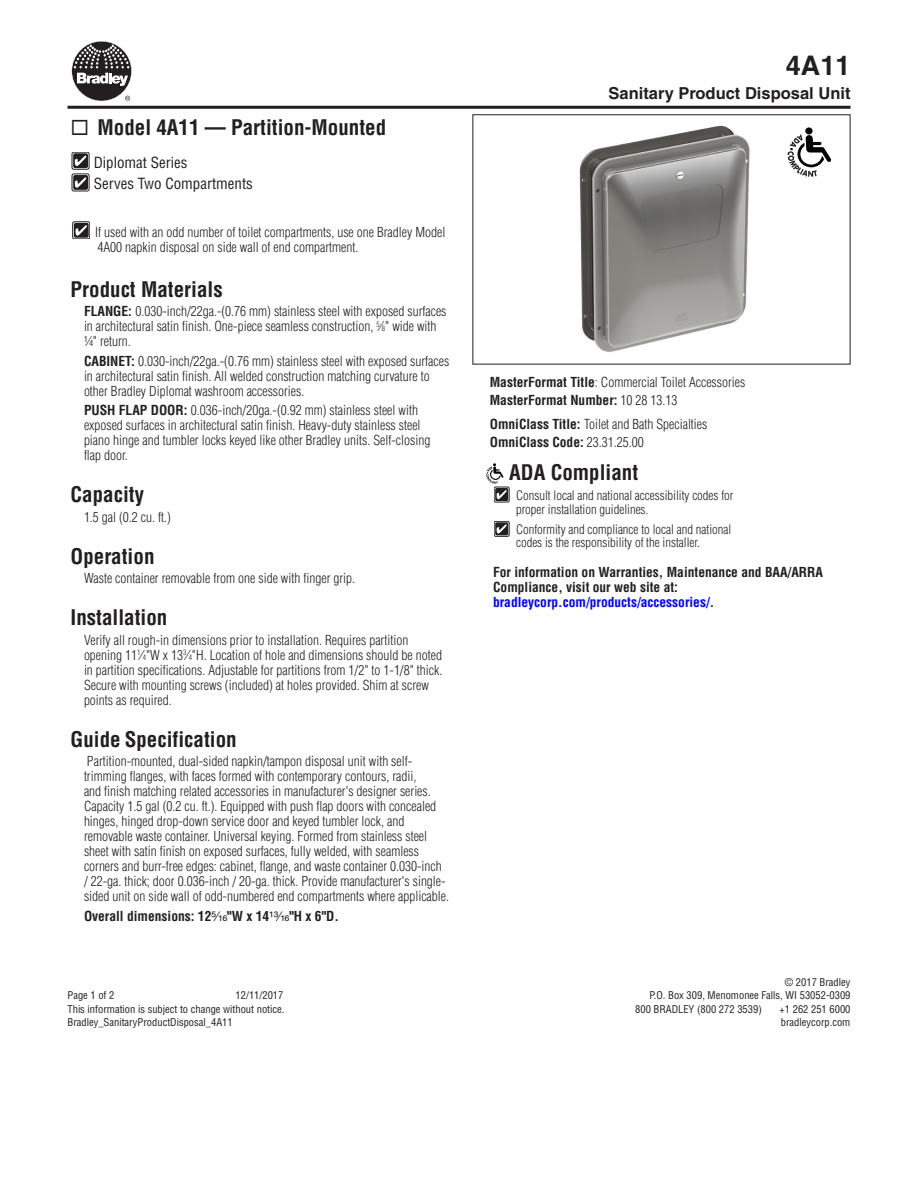
<style>
.page{position:relative;width:918px;height:1188px;background:#fff}
.page>*{position:absolute;margin:0;border:0;box-sizing:border-box;transform-origin:0 0}
.t1{font:700 27px "Helvetica";color:#231f20}
.Head{font:700 condensed 21px "Helvetica";color:#231f20}
.t2{font:700 16.5px "Helvetica";color:#231f20}
.t3{font:condensed 15px "Helvetica";color:#231f20}
.Text{font:300 condensed 13.5px/15px "Helvetica";color:#231f20}
.Text-2{font:700 condensed 13.5px/15px "Helvetica";color:#231f20}
.t4{font:300 condensed 12.75px/13.5px "Helvetica";color:#231f20}
.left_footer{font:condensed 10.5px/13.5px "Helvetica";color:#231f20}
.s1{font-weight:700}
.s2{font-size:7.35px}
.s3{font-family:"Helvetica Fraction";font-weight:400;font-stretch:normal}
.s4{font-weight:300}
.s5{color:#00f}
</style>
<div class="page">
<hr style="left:68px;top:106px;width:782px;height:3px;background:#231f20">
<svg style="left:72px;top:41px;width:60px;height:60px"></svg>
<div style="left:73px;top:153px;width:15px;height:15px;background:#231f20;border-radius:2px"></div>
<svg style="left:75px;top:156px;width:11px;height:10px"></svg>
<div style="left:72px;top:152px;width:17px;height:17px;border:1px solid #231f20;border-radius:2px"></div>
<div style="left:73px;top:175px;width:15px;height:15px;background:#231f20;border-radius:2px"></div>
<svg style="left:75px;top:177px;width:11px;height:11px"></svg>
<div style="left:72px;top:174px;width:17px;height:17px;border:1px solid #231f20;border-radius:2px"></div>
<img style="left:579px;top:125px;width:171px;height:227px">
<svg style="left:495px;top:488px;width:13px;height:13px"></svg>
<svg style="left:497px;top:490px;width:10px;height:9px"></svg>
<div style="left:494px;top:487px;width:15px;height:15px;border:1px solid #231f20;border-radius:2px"></div>
<svg style="left:486px;top:463px;width:17px;height:21px"></svg>
<svg style="left:495px;top:522px;width:13px;height:13px"></svg>
<svg style="left:497px;top:524px;width:10px;height:10px"></svg>
<div style="left:494px;top:521px;width:15px;height:15px;border:1px solid #231f20;border-radius:2px"></div>
<div style="left:805px;top:127px;width:8px;height:7px;background:#050504;border-radius:50%"></div>
<svg style="left:788px;top:134px;width:43px;height:43px"></svg>
<div style="left:74px;top:223px;width:15px;height:15px;background:#231f20;border-radius:2px"></div>
<svg style="left:75px;top:225px;width:12px;height:11px"></svg>
<div style="left:73px;top:222px;width:17px;height:17px;border:1px solid #231f20;border-radius:2px"></div>
<div style="left:472px;top:114px;width:378px;height:250px;border:1px solid #231f20"></div>
<p class="Head" style="left:71px;top:114px;width:317px">◻ Model 4A11 — Partition-Mounted</p>
<p class="t3" style="left:94px;top:153px;width:95px">Diplomat Series</p>
<p class="t3" style="left:94px;top:174px;width:161px">Serves Two Compartments</p>
<p class="Text" style="left:95px;top:225px;width:352px">If used with an odd number of toilet compartments, use one Bradley Model<br>4A00 napkin disposal on side wall of end compartment.</p>
<p class="Head" style="left:71px;top:276px;width:154px">Product Materials</p>
<p class="Text" style="left:84px;top:304px;width:364px"><span class="s1">FLANGE:</span> 0.030-inch/22ga.-(0.76 mm) stainless steel with exposed surfaces in architectural satin finish. One-piece seamless construction, <sup>5</sup>⁄<span class="s2">8</span>" wide with ¼" return.</p>
<p class="Text" style="left:84px;top:353px;width:367px"><span class="s1">CABINET:</span> 0.030-inch/22ga.-(0.76 mm) stainless steel with exposed surfaces in architectural satin finish. All welded construction matching curvature to other Bradley Diplomat washroom accessories.</p>
<p class="Text" style="left:84px;top:403px;width:348px"><span class="s1">PUSH FLAP DOOR:</span> 0.036-inch/20ga.-(0.92 mm) stainless steel with exposed surfaces in architectural satin finish. Heavy-duty stainless steel piano hinge and tumbler locks keyed like other Bradley units. Self-closing flap door.</p>
<p class="Head" style="left:71px;top:481px;width:75px">Capacity</p>
<p class="Text" style="left:84px;top:509px;width:88px">1.5 gal (0.2 cu. ft.)</p>
<p class="Head" style="left:71px;top:543px;width:86px">Operation</p>
<p class="Text" style="left:84px;top:571px;width:273px">Waste container removable from one side with finger grip.</p>
<p class="Head" style="left:71px;top:604px;width:98px">Installation</p>
<p class="Text" style="left:84px;top:632px;width:360px">Verify all rough-in dimensions prior to installation. Requires partition opening 11<sup>1</sup>⁄<span class="s2">4</span>"W x 13<sup>3</sup>⁄<span class="s2">4</span>"H. Location of hole and dimensions should be noted in partition specifications. Adjustable for partitions from 1/2" to 1-1/8" thick.<br>Secure with mounting screws (included) at holes provided. Shim at screw points as required.</p>
<p class="Head" style="left:71px;top:726px;width:168px">Guide Specification</p>
<p class="Text" style="left:84px;top:754px;width:367px">Partition-mounted, dual-sided napkin/tampon disposal unit with self&shy;trimming flanges, with faces formed with contemporary contours, radii,<br>and finish matching related accessories in manufacturer's designer series.<br>Capacity 1.5 gal (0.2 cu. ft.). Equipped with push flap doors with concealed hinges, hinged drop-down service door and keyed tumbler lock, and removable waste container. Universal keying. Formed from stainless steel sheet with satin finish on exposed surfaces, fully welded, with seamless corners and burr-free edges: cabinet, flange, and waste container 0.030‑inch<br>/ 22‑ga. thick; door 0.036‑inch / 20‑ga. thick. Provide manufacturer's single&shy;sided unit on side wall of odd-numbered end compartments where applicable.</p>
<p class="Text-2" style="left:84px;top:908px;width:256px">Overall dimensions: 12<span class="s3">⁵⁄₁₆</span>"W x 14<span class="s3">¹³⁄₁₆</span>"H x 6"D.</p>
<p class="left_footer" style="left:68px;top:988px;width:48px">Page 1 of 2</p>
<p class="left_footer" style="left:236px;top:988px;width:49px">12/11/2017</p>
<p class="left_footer" style="left:68px;top:1002px;width:218px">This information is subject to change without notice.</p>
<p class="left_footer" style="left:68px;top:1015px;width:167px">Bradley_SanitaryProductDisposal_4A11</p>
<h1 class="t1" style="left:786px;top:49px;width:66px">4A11</h1>
<p class="t2" style="left:609px;top:83px;width:243px">Sanitary Product Disposal Unit</p>
<p class="Text" style="left:490px;top:374px;width:257px"><span class="s1">MasterFormat Title</span>: Commercial Toilet Accessories</p>
<p class="Text-2" style="left:490px;top:392px;width:189px">MasterFormat Number: <span class="s4">10 28 13.13</span></p>
<p class="Text" style="left:490px;top:417px;width:219px"><span class="s1">OmniClass Title:</span> Toilet and Bath Specialties</p>
<p class="Text-2" style="left:490px;top:435px;width:156px">OmniClass Code: <span class="s4">23.31.25.00</span></p>
<p class="Head" style="left:509px;top:459px;width:130px">ADA Compliant</p>
<p class="t4" style="left:516px;top:489px;width:219px">Consult local and national accessibility codes for proper installation guidelines.</p>
<p class="t4" style="left:516px;top:522px;width:217px">Conformity and compliance to local and national codes is the responsibility of the installer.</p>
<p class="Text-2" style="left:493px;top:564px;width:331px">For information on Warranties, Maintenance and BAA/ARRA<br>Compliance, visit our web site at: <span class="s5">bradleycorp.com/products/accessories/</span>.</p>
<p class="left_footer" style="left:785px;top:975px;width:67px">© 2017 Bradley</p>
<p class="left_footer" style="left:649px;top:988px;width:203px">P.O. Box 309, Menomonee Falls, WI 53052-0309</p>
<p class="left_footer" style="left:635px;top:1002px;width:128px">800 BRADLEY (800 272 3539)</p>
<p class="left_footer" style="left:780px;top:1002px;width:72px">+1 262 251 6000 bradleycorp.com</p>
</div>
